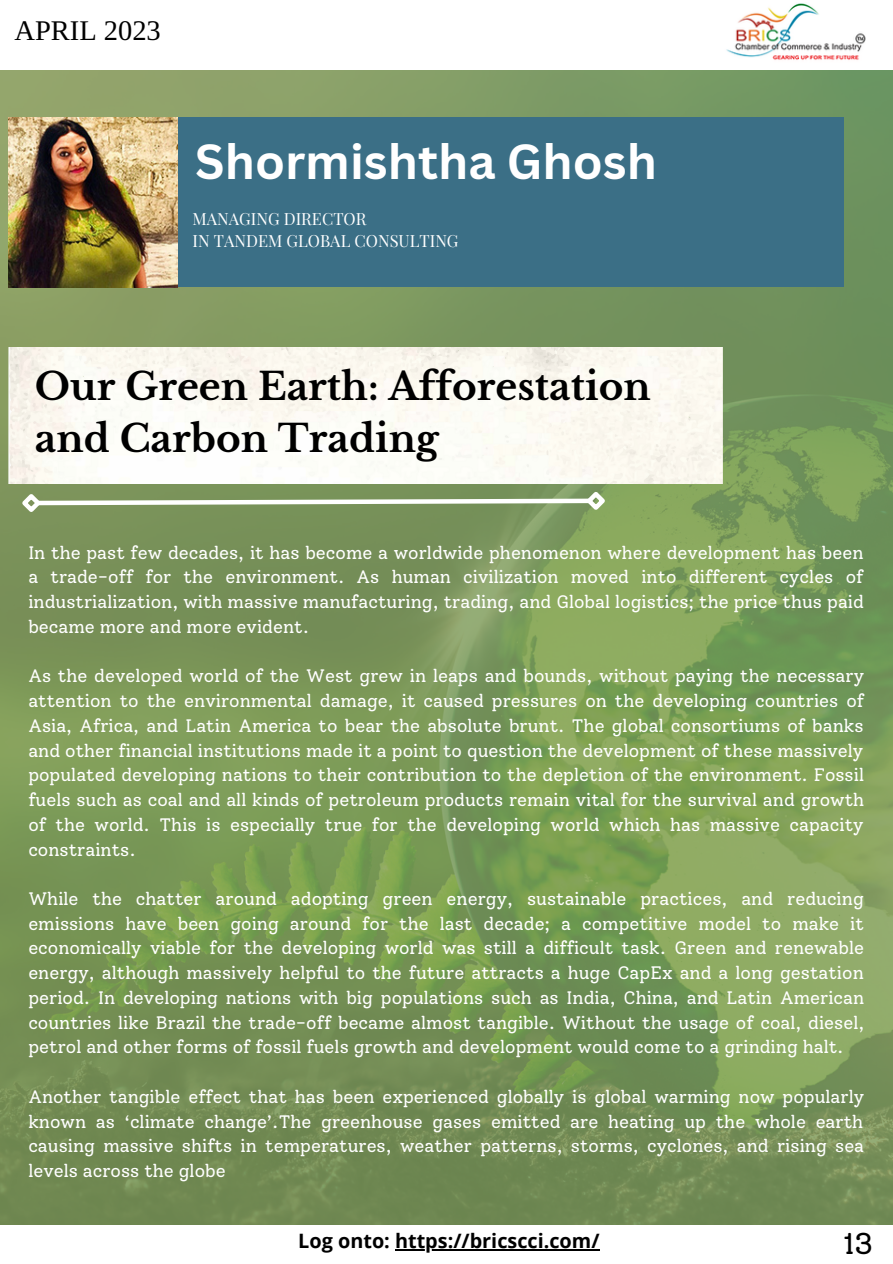
<style>
.page{position:relative;width:893px;height:1264px;background:#fff}
.page>*{position:absolute;margin:0;border:0;box-sizing:border-box;transform-origin:0 0}
.t1{font:700 48px "Canva Sans";color:#fff}
.t2{font:700 37.5px/51.8px "Libre Baskerville";color:#000}
.t3{font:30px "Solway";color:#000}
.t4{font:28.5px "Libra Serif Modern";color:#000}
.t5{font:700 19.8px "Open Sans";color:#000}
.t6{font:18px/24.8px "Solway";color:#fff;text-align:justify}
.t7{font:16.5px/22.5px "Playfair Display";color:#fff}
</style>
<div class="page">
<img style="left:0;top:70px;width:892px;height:1155px">
<img style="left:726px;top:3px;width:139px;height:57px">
<svg style="left:18px;top:487px;width:591px;height:29px;background:#8fa575"></svg>
<img style="left:8px;top:347px;width:714px;height:136px">
<img style="left:8px;top:118px;width:170px;height:169px">
<div style="left:178px;top:118px;width:665px;height:169px;background:#3b6f86"></div>
<hr style="left:395px;top:1249px;width:204px;height:1px;background:#000">
<h3 class="t4" style="left:14px;top:16px;width:148px">APRIL 2023</h3>
<h1 class="t1" style="left:195px;top:128px;width:463px">Shormishtha Ghosh</h1>
<p class="t7" style="left:192px;top:207px;width:267px">MANAGING DIRECTOR<br>IN TANDEM GLOBAL CONSULTING</p>
<h2 class="t2" style="left:35px;top:361px;width:617px">Our Green Earth: Afforestation and Carbon Trading</h2>
<p class="t6" style="left:28px;top:540px;width:837px">In the past few decades, it has become a worldwide phenomenon where development has been a trade-off for the environment. As human civilization moved into different cycles of industrialization, with massive manufacturing, trading, and Global logistics; the price thus paid became more and more evident.</p>
<p class="t6" style="left:28px;top:663px;width:837px">As the developed world of the West grew in leaps and bounds, without paying the necessary attention to the environmental damage, it caused pressures on the developing countries of Asia, Africa, and Latin America to bear the absolute brunt. The global consortiums of banks and other financial institutions made it a point to question the development of these massively populated developing nations to their contribution to the depletion of the environment. Fossil fuels such as coal and all kinds of petroleum products remain vital for the survival and growth of the world. This is especially true for the developing world which has massive capacity constraints.</p>
<p class="t6" style="left:28px;top:886px;width:837px">While the chatter around adopting green energy, sustainable practices, and reducing emissions have been going around for the last decade; a competitive model to make it economically viable for the developing world was still a difficult task. Green and renewable energy, although massively helpful to the future attracts a huge CapEx and a long gestation period. In developing nations with big populations such as India, China, and Latin American countries like Brazil the trade-off became almost tangible. Without the usage of coal, diesel, petrol and other forms of fossil fuels growth and development would come to a grinding halt.</p>
<p class="t6" style="left:28px;top:1084px;width:837px">Another tangible effect that has been experienced globally is global warming now popularly known as ‘climate change’.The greenhouse gases emitted are heating up the whole earth causing massive shifts in temperatures, weather patterns, storms, cyclones, and rising sea levels across the globe</p>
<p class="t5" style="left:298px;top:1227px;width:303px">Log onto: https://bricscci.com/</p>
<h3 class="t3" style="left:843px;top:1225px;width:31px">13</h3>
</div>
